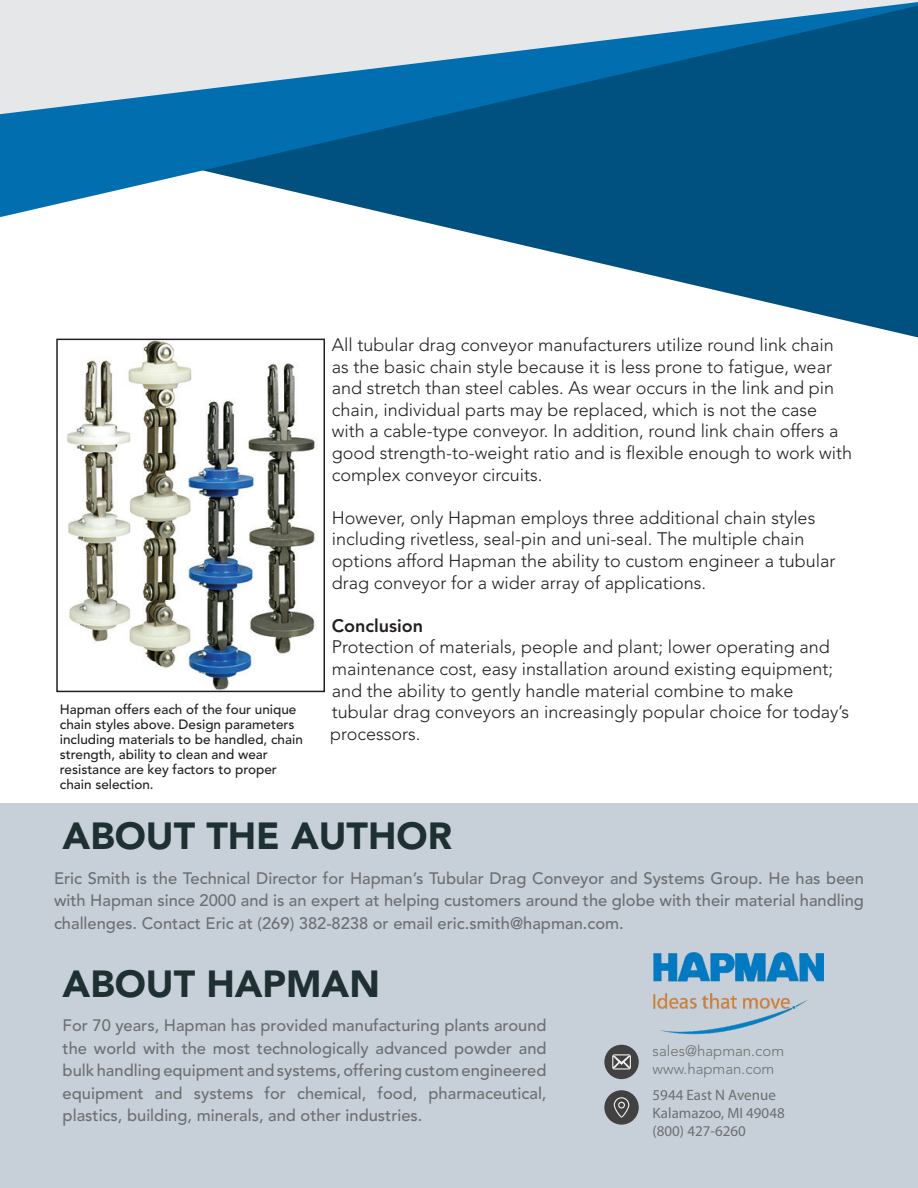
<style>
.page{position:relative;width:918px;height:1188px;background:#fff}
.page>*{position:absolute;margin:0;border:0;box-sizing:border-box;transform-origin:0 0}
.Paragraph_Style_2{font:900 37.5px "Avenir LT Std";color:#1f3033}
.t1{font:300 18px/21.6px "Avenir LT Std";color:#231f20}
.t2{font:800 18px "Avenir LT Std";color:#231f20}
.Paragraph_Style_1{font:500 16.5px/22.5px "Avenir LT Std";color:#6d6f72;text-align:justify}
.Paragraph_Style_4{font:15px "Myriad Pro";color:#6d6f72}
.Paragraph_Style_4-2{font:300 15px "Avenir LT Std";color:#6d6f72}
.t3{font:500 13.5px/15px "Avenir LT Std";color:#231f20}
</style>
<div class="page">
<svg style="left:402px;top:217px;width:516px;height:120px"></svg>
<svg style="left:0;top:114px;width:918px;height:103px;background:#196998"></svg>
<div style="left:0;top:804px;width:918px;height:384px;background:#c7d0d8"></div>
<div style="left:604px;top:1045px;width:35px;height:34px;background:#414141;border-radius:50%"></div>
<div style="left:604px;top:1090px;width:35px;height:35px;background:#414141;border-radius:50%"></div>
<svg style="left:612px;top:1054px;width:19px;height:16px"></svg>
<svg style="left:614px;top:1097px;width:15px;height:21px"></svg>
<img style="left:654px;top:952px;width:170px;height:83px">
<img style="left:67px;top:342px;width:248px;height:347px">
<div style="left:56px;top:339px;width:269px;height:353px;border:2px solid #231f20"></div>
<svg style="left:0;top:0;width:918px;height:114px;background:#76a4c1"></svg>
<p class="t3" style="left:60px;top:703px;width:245px">Hapman offers each of the four unique chain styles above. Design parameters including materials to be handled, chain strength, ability to clean and wear resistance are key factors to proper chain selection.</p>
<p class="t1" style="left:332px;top:334px;width:522px">All tubular drag conveyor manufacturers utilize round link chain as the basic chain style because it is less prone to fatigue, wear and stretch than steel cables. As wear occurs in the link and pin chain, individual parts may be replaced, which is not the case with a cable-type conveyor. In addition, round link chain offers a good strength-to-weight ratio and is flexible enough to work with complex conveyor circuits.</p>
<p class="t1" style="left:332px;top:507px;width:505px">However, only Hapman employs three additional chain styles including rivetless, seal-pin and uni-seal. The multiple chain options afford Hapman the ability to custom engineer a tubular drag conveyor for a wider array of applications.</p>
<p class="t2" style="left:332px;top:615px;width:93px">Conclusion</p>
<p class="t1" style="left:330px;top:637px;width:520px">Protection of materials, people and plant; lower operating and maintenance cost, easy installation around existing equipment; and the ability to gently handle material combine to make tubular drag conveyors an increasingly popular choice for today’s processors.</p>
<p class="Paragraph_Style_2" style="left:63px;top:813px;width:391px">ABOUT THE AUTHOR</p>
<p class="Paragraph_Style_1" style="left:54px;top:867px;width:812px">Eric Smith is the Technical Director for Hapman’s Tubular Drag Conveyor and Systems Group. He has been with Hapman since 2000 and is an expert at helping customers around the globe with their material handling challenges. Contact Eric at (269) 382-8238 or email eric.smith@hapman.com.</p>
<p class="Paragraph_Style_2" style="left:63px;top:961px;width:319px">ABOUT HAPMAN</p>
<p class="Paragraph_Style_1" style="left:63px;top:1015px;width:485px">For 70 years, Hapman has provided manufacturing plants around the world with the most technologically advanced powder and bulk handling equipment and systems, offering custom engineered equipment and systems for chemical, food, pharmaceutical, plastics, building, minerals, and other industries.</p>
<p class="Paragraph_Style_4-2" style="left:653px;top:1042px;width:133px">sales@hapman.com</p>
<p class="Paragraph_Style_4-2" style="left:653px;top:1060px;width:123px">www.hapman.com</p>
<p class="Paragraph_Style_4" style="left:653px;top:1086px;width:125px">5944 East N Avenue</p>
<p class="Paragraph_Style_4" style="left:653px;top:1104px;width:134px">Kalamazoo, MI 49048</p>
<p class="Paragraph_Style_4" style="left:653px;top:1122px;width:95px">(800) 427-6260</p>
</div>
